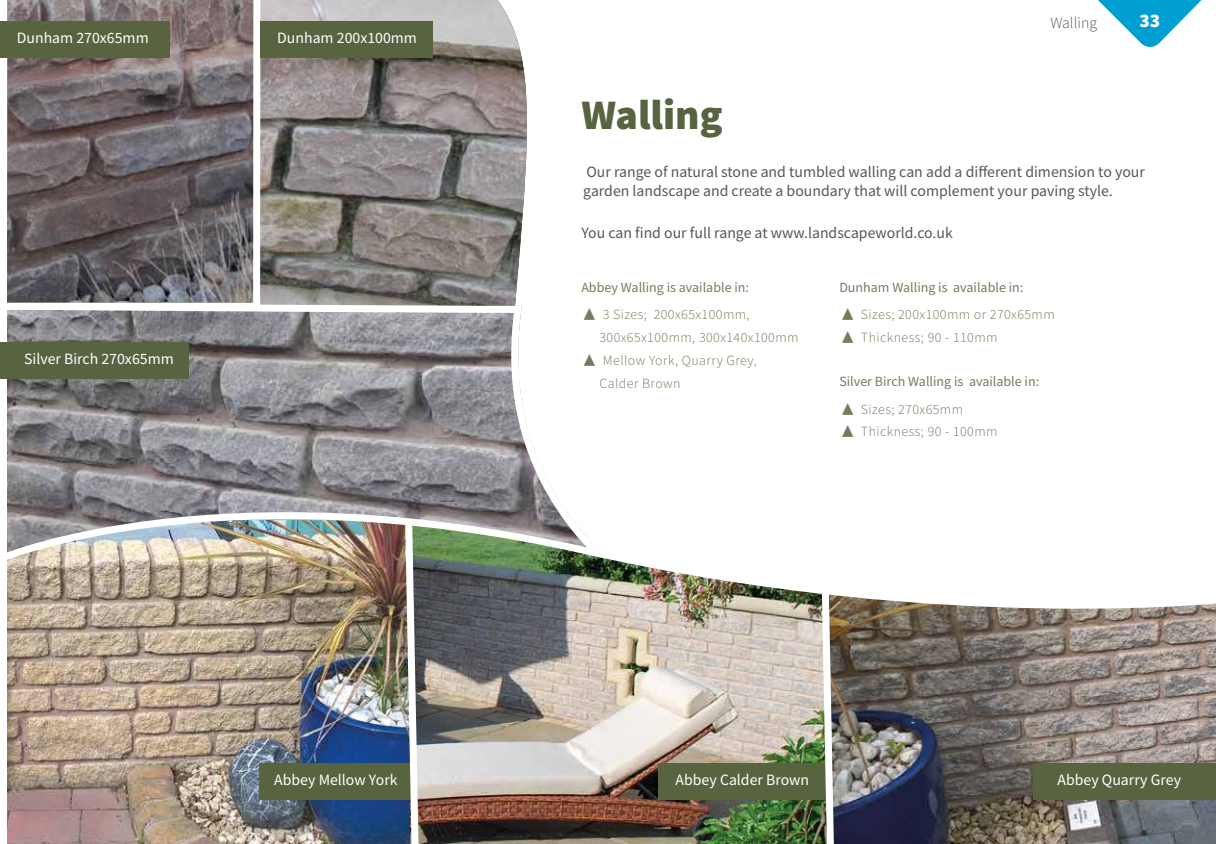
<style>
.page{position:relative;width:1216px;height:844px;background:#fff}
.page>*{position:absolute;margin:0;border:0;box-sizing:border-box;transform-origin:0 0}
.t1{font:900 42px "Source Sans Pro";color:#58633f}
.t2{font:900 19.25px "Source Sans Pro";color:#fff}
.t3{font:15.75px/18.9px "Source Sans Pro";color:#575756}
.t4{font:15.75px "Source Sans Pro";color:#fff}
.t5{font:300 15.75px "Source Sans Pro";color:#575756}
.t6{font:300 14px/22.8px "Source Sans Pro";letter-spacing:.03em;color:#767b5c}
.t7{font:14px "Source Sans Pro";color:#767b5c}
</style>
<div class="page">
<img style="left:264px;top:0;width:263px;height:299px">
<svg style="left:264px;top:299px;width:274px;height:161px;background:#9d9a9e"></svg>
<img style="left:264px;top:460px;width:951px;height:383px">
<div style="left:658px;top:762px;width:169px;height:37px;background:#58633f"></div>
<div style="left:259px;top:762px;width:154px;height:37px;background:#58633f"></div>
<div style="left:1033px;top:762px;width:182px;height:37px;background:#58633f"></div>
<img style="left:401px;top:516px;width:22px;height:327px">
<img style="left:816px;top:511px;width:22px;height:332px">
<img style="left:0;top:0;width:264px;height:843px">
<div style="left:253px;top:0;width:7px;height:308px;background:#fff"></div>
<div style="left:0;top:21px;width:170px;height:36px;background:#58633f"></div>
<div style="left:261px;top:21px;width:172px;height:36px;background:#58633f"></div>
<svg style="left:1098px;top:0;width:104px;height:47px"></svg>
<p class="t4" style="left:17px;top:28px;width:133px">Dunham 270x65mm</p>
<p class="t4" style="left:277px;top:28px;width:141px">Dunham 200x100mm</p>
<p class="t4" style="left:24px;top:348px;width:151px">Silver Birch 270x65mm</p>
<p class="t5" style="left:1050px;top:13px;width:48px">Walling</p>
<p class="t2" style="left:1139px;top:8px;width:22px">33</p>
<h1 class="t1" style="left:581px;top:86px;width:143px">Walling</h1>
<p class="t3" style="left:583px;top:162px;width:563px">Our range of natural stone and tumbled walling can add a different dimension to your garden landscape and create a boundary that will complement your paving style.</p>
<p class="t3" style="left:581px;top:223px;width:373px">You can find our full range at www.landscapeworld.co.uk</p>
<p class="t7" style="left:581px;top:278px;width:169px">Abbey Walling is available in:</p>
<p class="t7" style="left:839px;top:278px;width:185px">Dunham Walling is available in:</p>
<p class="t6" style="left:599px;top:303px;width:201px;text-indent:-16px">▲ 3 Sizes; 200x65x100mm,<br>300x65x100mm, 300x140x100mm</p>
<p class="t6" style="left:599px;top:349px;width:159px;text-indent:-16px">▲ Mellow York, Quarry Grey,<br>Calder Brown</p>
<p class="t6" style="left:841px;top:303px;width:215px">▲ Sizes; 200x100mm or 270x65mm</p>
<p class="t6" style="left:841px;top:326px;width:158px">▲ Thickness; 90 - 110mm</p>
<p class="t7" style="left:839px;top:372px;width:201px">Silver Birch Walling is available in:</p>
<p class="t6" style="left:841px;top:397px;width:123px">▲ Sizes; 270x65mm</p>
<p class="t6" style="left:841px;top:420px;width:158px">▲ Thickness; 90 - 100mm</p>
<p class="t4" style="left:274px;top:769px;width:125px">Abbey Mellow York</p>
<p class="t4" style="left:675px;top:769px;width:135px">Abbey Calder Brown</p>
<p class="t4" style="left:1057px;top:769px;width:125px">Abbey Quarry Grey</p>
</div>
